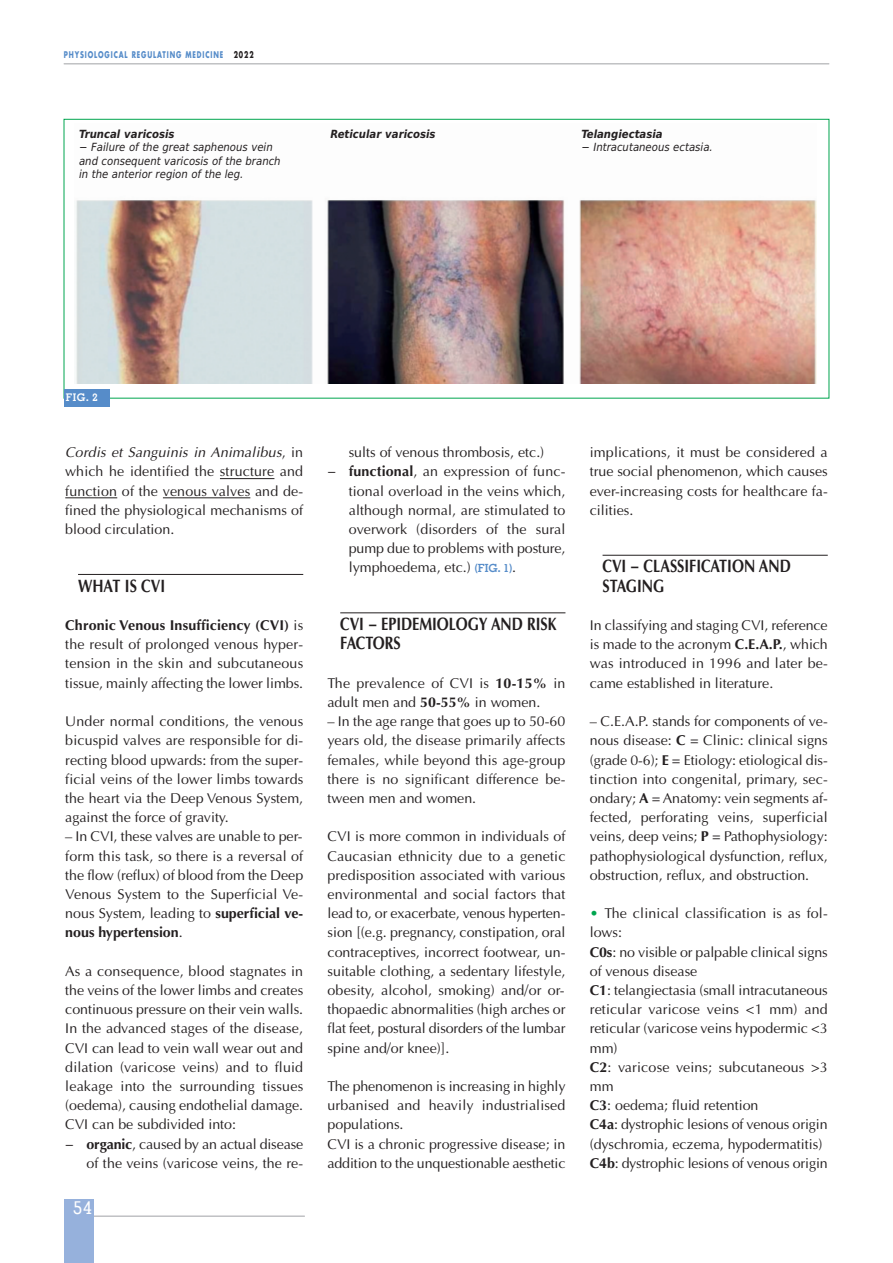
<style>
.page{position:relative;width:893px;height:1263px;background:#fff}
.page>*{position:absolute;margin:0;border:0;box-sizing:border-box;transform-origin:0 0}
.t1{font:700 18px/19.2px "Optima";letter-spacing:-.005em;color:#231f20;scale:.8 1}
.t2{font:500 18px "Memphis";color:#fff}
.t3{font:14.25px/19.2px "Optima";color:#231f20;text-align:justify}
.t4{font:italic 11.25px/13.5px "DejaVu Sans Condensed";color:#231f20}
.t5{font:italic 700 11.25px "DejaVu Sans Condensed";color:#231f20}
.t6{font:700 10.5px "Memphis";color:#fff}
.t7{font:700 9px "Futura";letter-spacing:.135em;color:#568cc9;scale:.7 1}
.s1{color:#231f20}
.s2{font-style:italic}
.s3{font-weight:700}
.s4{font-family:"Memphis";font-weight:700;font-size:11.25px;color:#568cc9}
.s5{font-weight:700;color:#00a54f}
</style>
<div class="page">
<hr style="left:85px;top:1216px;width:220px;height:1px;background:#bcbdc0">
<div style="left:64px;top:1199px;width:30px;height:64px;background:#96b1dc"></div>
<hr style="left:64px;top:64px;width:765px;height:1px;background:#bcbdc0">
<hr style="left:603px;top:555px;width:225px;height:1px;background:#231f20">
<hr style="left:340px;top:613px;width:225px;height:1px;background:#231f20">
<hr style="left:220px;top:478px;width:54px;height:1px;background:#231f20">
<hr style="left:65px;top:497px;width:52px;height:1px;background:#231f20">
<hr style="left:163px;top:497px;width:87px;height:1px;background:#231f20">
<hr style="left:78px;top:574px;width:225px;height:1px;background:#231f20">
<img style="left:76px;top:200px;width:741px;height:183px">
<div style="left:64px;top:389px;width:45px;height:17px;background:#568cc9"></div>
<p class="t7" style="left:64px;top:49px;width:273px">PHYSIOLOGICAL REGULATING MEDICINE <span class="s1">2022</span></p>
<p class="t5" style="left:79px;top:125px;width:97px">Truncal varicosis</p>
<p class="t4" style="left:79px;top:140px;width:203px">− Failure of the great saphenous vein and consequent varicosis of the branch in the anterior region of the leg.</p>
<p class="t5" style="left:330px;top:125px;width:107px">Reticular varicosis</p>
<p class="t5" style="left:581px;top:125px;width:83px">Telangiectasia</p>
<p class="t4" style="left:581px;top:140px;width:133px">− Intracutaneous ectasia.</p>
<p class="t6" style="left:66px;top:391px;width:34px">FIG. 2</p>
<p class="t3" style="left:65px;top:443px;width:239px"><span class="s2">Cordis et Sanguinis in Animalibus</span>, in which he identified the structure and function of the venous valves and de&shy;fined the physiological mechanisms of blood circulation.</p>
<p class="t1" style="left:78px;top:576px;width:111px">WHAT IS CVI</p>
<p class="t3" style="left:65px;top:616px;width:239px"><span class="s3">Chronic Venous Insufficiency (CVI)</span> is the result of prolonged venous hyper&shy;tension in the skin and subcutaneous tissue, mainly affecting the lower limbs.</p>
<p class="t3" style="left:65px;top:712px;width:239px">Under normal conditions, the venous bicuspid valves are responsible for di&shy;recting blood upwards: from the super&shy;ficial veins of the lower limbs towards the heart via the Deep Venous System, against the force of gravity.</p>
<p class="t3" style="left:65px;top:827px;width:239px">– In CVI, these valves are unable to per&shy;form this task, so there is a reversal of the flow (reflux) of blood from the Deep Venous System to the Superficial Ve&shy;nous System, leading to <span class="s3">superficial ve&shy;nous hypertension</span>.</p>
<p class="t3" style="left:65px;top:961px;width:239px">As a consequence, blood stagnates in</p>
<p class="t3" style="left:65px;top:980px;width:239px">the veins of the lower limbs and creates</p>
<p class="t3" style="left:65px;top:1000px;width:239px">continuous pressure on their vein walls.</p>
<p class="t3" style="left:65px;top:1019px;width:239px">In the advanced stages of the disease,</p>
<p class="t3" style="left:65px;top:1038px;width:239px">CVI can lead to vein wall wear out and</p>
<p class="t3" style="left:65px;top:1057px;width:239px">dilation (varicose veins) and to fluid</p>
<p class="t3" style="left:65px;top:1076px;width:239px">leakage into the surrounding tissues</p>
<p class="t3" style="left:65px;top:1096px;width:239px">(oedema), causing endothelial damage.</p>
<p class="t3" style="left:65px;top:1115px;width:172px">CVI can be subdivided into:</p>
<p class="t3" style="left:65px;top:1134px;width:239px">− <span class="s3">organic</span>, caused by an actual disease</p>
<p class="t3" style="left:87px;top:1153px;width:218px">of the veins (varicose veins, the re-</p>
<p class="t2" style="left:73px;top:1196px;width:20px">54</p>
<p class="t3" style="left:349px;top:443px;width:197px">sults of venous thrombosis, etc.)</p>
<p class="t3" style="left:327px;top:462px;width:239px">− <span class="s3">functional</span>, an expression of func-</p>
<p class="t3" style="left:349px;top:481px;width:218px">tional overload in the veins which,</p>
<p class="t3" style="left:349px;top:500px;width:218px">although normal, are stimulated to</p>
<p class="t3" style="left:349px;top:520px;width:218px">overwork (disorders of the sural</p>
<p class="t3" style="left:349px;top:539px;width:218px">pump due to problems with posture,</p>
<p class="t3" style="left:349px;top:558px;width:169px">lymphoedema, etc.) <span class="s4">(FIG. 1)</span>.</p>
<p class="t1" style="left:340px;top:614px;width:272px">CVI − EPIDEMIOLOGY AND RISK<br>FACTORS</p>
<p class="t3" style="left:327px;top:673px;width:239px">The prevalence of CVI is <span class="s3">10-15%</span> in adult men and <span class="s3">50-55%</span> in women.</p>
<p class="t3" style="left:327px;top:712px;width:239px">– In the age range that goes up to 50-60 years old, the disease primarily affects females, while beyond this age-group there is no significant difference be&shy;tween men and women.</p>
<p class="t3" style="left:327px;top:827px;width:239px">CVI is more common in individuals of Caucasian ethnicity due to a genetic predisposition associated with various environmental and social factors that lead to, or exacerbate, venous hyperten&shy;sion [(e.g. pregnancy, constipation, oral contraceptives, incorrect footwear, un&shy;suitable clothing, a sedentary lifestyle, obesity, alcohol, smoking) and/or or&shy;thopaedic abnormalities (high arches or flat feet, postural disorders of the lumbar spine and/or knee)].</p>
<p class="t3" style="left:327px;top:1076px;width:239px;text-align:left">The phenomenon is increasing in highly urbanised and heavily industrialised populations.<br>CVI is a chronic progressive disease; in addition to the unquestionable aesthetic</p>
<p class="t3" style="left:590px;top:443px;width:239px">implications, it must be considered a true social phenomenon, which causes ever-increasing costs for healthcare fa&shy;cilities.</p>
<p class="t1" style="left:603px;top:557px;width:237px">CVI − CLASSIFICATION AND<br>STAGING</p>
<p class="t3" style="left:590px;top:616px;width:239px">In classifying and staging CVI, reference is made to the acronym <span class="s3">C.E.A.P.</span>, which was introduced in 1996 and later be&shy;came established in literature.</p>
<p class="t3" style="left:590px;top:712px;width:239px">– C.E.A.P. stands for components of ve&shy;nous disease: <span class="s3">C</span> = Clinic: clinical signs (grade 0-6); <span class="s3">E</span> = Etiology: etiological dis&shy;tinction into congenital, primary, sec&shy;ondary; <span class="s3">A</span> = Anatomy: vein segments af&shy;fected, perforating veins, superficial veins, deep veins; <span class="s3">P</span> = Pathophysiology: pathophysiological dysfunction, reflux, obstruction, reflux, and obstruction.</p>
<p class="t3" style="left:590px;top:904px;width:239px;text-align:left"><span class="s5">•</span> The clinical classification is as fol&shy;lows:<br><span class="s3">C0s</span>: no visible or palpable clinical signs of venous disease<br><span class="s3">C1</span>: telangiectasia (small intracutaneous reticular varicose veins &lt;1 mm) and reticular (varicose veins hypodermic &lt;3 mm)<br><span class="s3">C2</span>: varicose veins; subcutaneous &gt;3 mm<br><span class="s3">C3</span>: oedema; fluid retention<br><span class="s3">C4a</span>: dystrophic lesions of venous origin (dyschromia, eczema, hypodermatitis)<br><span class="s3">C4b</span>: dystrophic lesions of venous origin</p>
</div>
